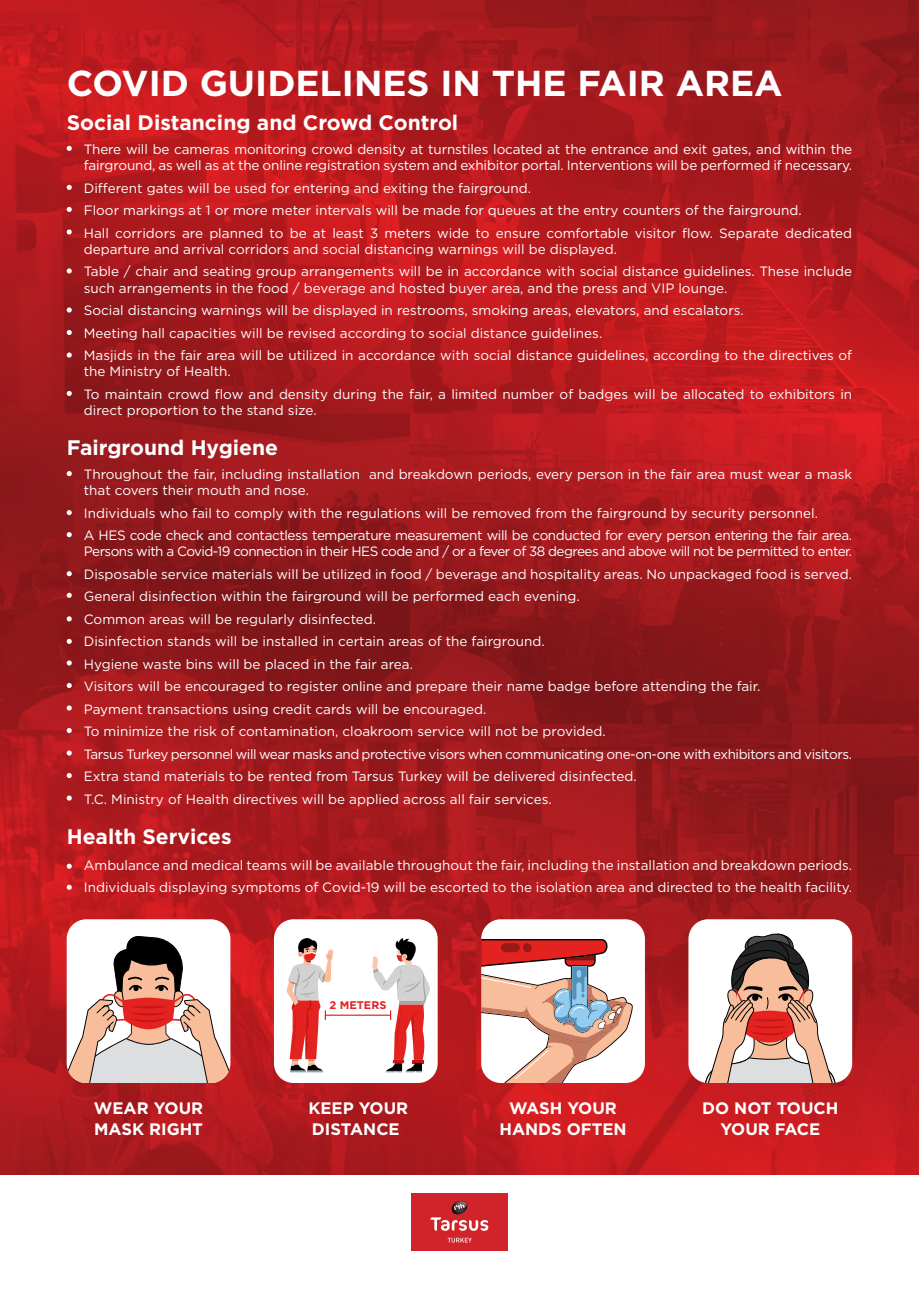
<style>
.page{position:relative;width:919px;height:1289px;background:#fff}
.page>*{position:absolute;margin:0;border:0;box-sizing:border-box;transform-origin:0 0}
.t1{font:36px "Gotham Bold Tr";color:#fff}
.t2{font:21px "Gotham Bold Tr";color:#fff}
.t3{font:16.65px/21.1px "Gotham Bold Tr";color:#fff}
.t4{font:13.5px/22.5px "Gotham Book Tr";color:#fff}
.t5{font:13.5px/22.5px "Gotham Book Tr";letter-spacing:-.03em;color:#fff}
.t6{font:11.1px "Gotham Bold Tr";color:#e42320}
</style>
<div class="page">
<img style="left:0;top:0;width:918px;height:1174px">
<div style="left:411px;top:1193px;width:96px;height:57px;background:#d1232a"></div>
<svg style="left:447px;top:1237px;width:24px;height:5px"></svg>
<svg style="left:430px;top:1200px;width:58px;height:30px"></svg>
<svg style="left:67px;top:146px;width:5px;height:5px"></svg>
<svg style="left:67px;top:185px;width:5px;height:5px"></svg>
<svg style="left:67px;top:207px;width:5px;height:5px"></svg>
<svg style="left:67px;top:229px;width:5px;height:5px"></svg>
<svg style="left:67px;top:268px;width:5px;height:5px"></svg>
<svg style="left:67px;top:307px;width:5px;height:5px"></svg>
<svg style="left:67px;top:330px;width:5px;height:5px"></svg>
<svg style="left:67px;top:352px;width:5px;height:5px"></svg>
<svg style="left:67px;top:391px;width:5px;height:5px"></svg>
<svg style="left:67px;top:471px;width:5px;height:5px"></svg>
<svg style="left:67px;top:510px;width:5px;height:5px"></svg>
<svg style="left:67px;top:532px;width:5px;height:5px"></svg>
<svg style="left:67px;top:571px;width:5px;height:5px"></svg>
<svg style="left:67px;top:592px;width:5px;height:6px"></svg>
<svg style="left:67px;top:616px;width:5px;height:5px"></svg>
<svg style="left:67px;top:639px;width:5px;height:5px"></svg>
<svg style="left:67px;top:660px;width:5px;height:5px"></svg>
<svg style="left:67px;top:683px;width:5px;height:5px"></svg>
<svg style="left:67px;top:705px;width:5px;height:5px"></svg>
<svg style="left:67px;top:728px;width:5px;height:5px"></svg>
<svg style="left:67px;top:750px;width:5px;height:5px"></svg>
<svg style="left:67px;top:773px;width:5px;height:5px"></svg>
<svg style="left:67px;top:795px;width:5px;height:5px"></svg>
<svg style="left:67px;top:863px;width:5px;height:5px"></svg>
<svg style="left:67px;top:884px;width:5px;height:5px"></svg>
<div style="left:67px;top:919px;width:163px;height:163px;background:#fff;border-radius:20px"></div>
<svg style="left:67px;top:936px;width:163px;height:146px"></svg>
<div style="left:274px;top:919px;width:163px;height:163px;background:#fff;border-radius:20px"></div>
<svg style="left:286px;top:938px;width:144px;height:134px"></svg>
<div style="left:481px;top:919px;width:164px;height:163px;background:#fff;border-radius:20px"></div>
<svg style="left:481px;top:939px;width:152px;height:143px"></svg>
<div style="left:688px;top:919px;width:164px;height:163px;background:#fff;border-radius:20px"></div>
<svg style="left:705px;top:933px;width:131px;height:149px"></svg>
<h1 class="t1" style="left:67px;top:62px;width:717px">COVID GUIDELINES IN THE FAIR AREA</h1>
<h2 class="t2" style="left:67px;top:111px;width:393px">Social Distancing and Crowd Control</h2>
<p class="t4" style="left:84px;top:141px;width:769px;line-height:16.2px">There will be cameras monitoring crowd density at turnstiles located at the entrance and exit gates, and within the fairground, as well as at the online registration system and exhibitor portal. Interventions will be performed if necessary.</p>
<p class="t4" style="left:84px;top:176px;width:769px">Different gates will be used for entering and exiting the fairground.<br>Floor markings at 1 or more meter intervals will be made for queues at the entry counters of the fairground.<br>Hall corridors are planned to be at least 3 meters wide to ensure comfortable visitor flow. Separate dedicated</p>
<p class="t4" style="left:84px;top:238px;width:769px">departure and arrival corridors and social distancing warnings will be displayed.<br>Table / chair and seating group arrangements will be in accordance with social distance guidelines. These include</p>
<p class="t4" style="left:84px;top:276px;width:769px">such arrangements in the food / beverage and hosted buyer area, and the press and VIP lounge.<br>Social distancing warnings will be displayed in restrooms, smoking areas, elevators, and escalators.<br>Meeting hall capacities will be revised according to social distance guidelines.<br>Masjids in the fair area will be utilized in accordance with social distance guidelines, according to the directives of</p>
<p class="t4" style="left:84px;top:360px;width:769px">the Ministry of Health.<br>To maintain crowd flow and density during the fair, a limited number of badges will be allocated to exhibitors in</p>
<p class="t4" style="left:84px;top:399px;width:234px">direct proportion to the stand size.</p>
<h2 class="t2" style="left:67px;top:435px;width:213px">Fairground Hygiene</h2>
<p class="t4" style="left:84px;top:466px;width:769px;line-height:16.2px">Throughout the fair, including installation and breakdown periods, every person in the fair area must wear a mask that covers their mouth and nose.</p>
<p class="t5" style="left:84px;top:501px;width:769px">Individuals who fail to comply with the regulations will be removed from the fairground by security personnel.<br>A HES code check and contactless temperature measurement will be conducted for every person entering the fair area.</p>
<p class="t4" style="left:84px;top:540px;width:769px">Persons with a Covid-19 connection in their HES code and / or a fever of 38 degrees and above will not be permitted to enter.<br>Disposable service materials will be utilized in food / beverage and hospitality areas. No unpackaged food is served.<br>General disinfection within the fairground will be performed each evening.<br>Common areas will be regularly disinfected.<br>Disinfection stands will be installed in certain areas of the fairground.<br>Hygiene waste bins will be placed in the fair area.<br>Visitors will be encouraged to register online and prepare their name badge before attending the fair.<br>Payment transactions using credit cards will be encouraged.<br>To minimize the risk of contamination, cloakroom service will not be provided.<br>Tarsus Turkey personnel will wear masks and protective visors when communicating one-on-one with exhibitors and visitors.<br>Extra stand materials to be rented from Tarsus Turkey will be delivered disinfected.<br>T.C. Ministry of Health directives will be applied across all fair services.</p>
<h2 class="t2" style="left:67px;top:824px;width:166px">Health Services</h2>
<p class="t4" style="left:84px;top:853px;width:769px">Ambulance and medical teams will be available throughout the fair, including the installation and breakdown periods.<br>Individuals displaying symptoms of Covid-19 will be escorted to the isolation area and directed to the health facility.</p>
<p class="t6" style="left:329px;top:998px;width:58px">2 METERS</p>
<p class="t3" style="left:94px;top:1097px;width:111px">WEAR YOUR<br>MASK RIGHT</p>
<p class="t3" style="left:308px;top:1097px;width:101px">KEEP YOUR<br>DISTANCE</p>
<p class="t3" style="left:499px;top:1097px;width:129px;text-align:center">WASH YOUR<br>HANDS OFTEN</p>
<p class="t3" style="left:702px;top:1097px;width:138px;text-align:center">DO NOT TOUCH<br>YOUR FACE</p>
</div>
